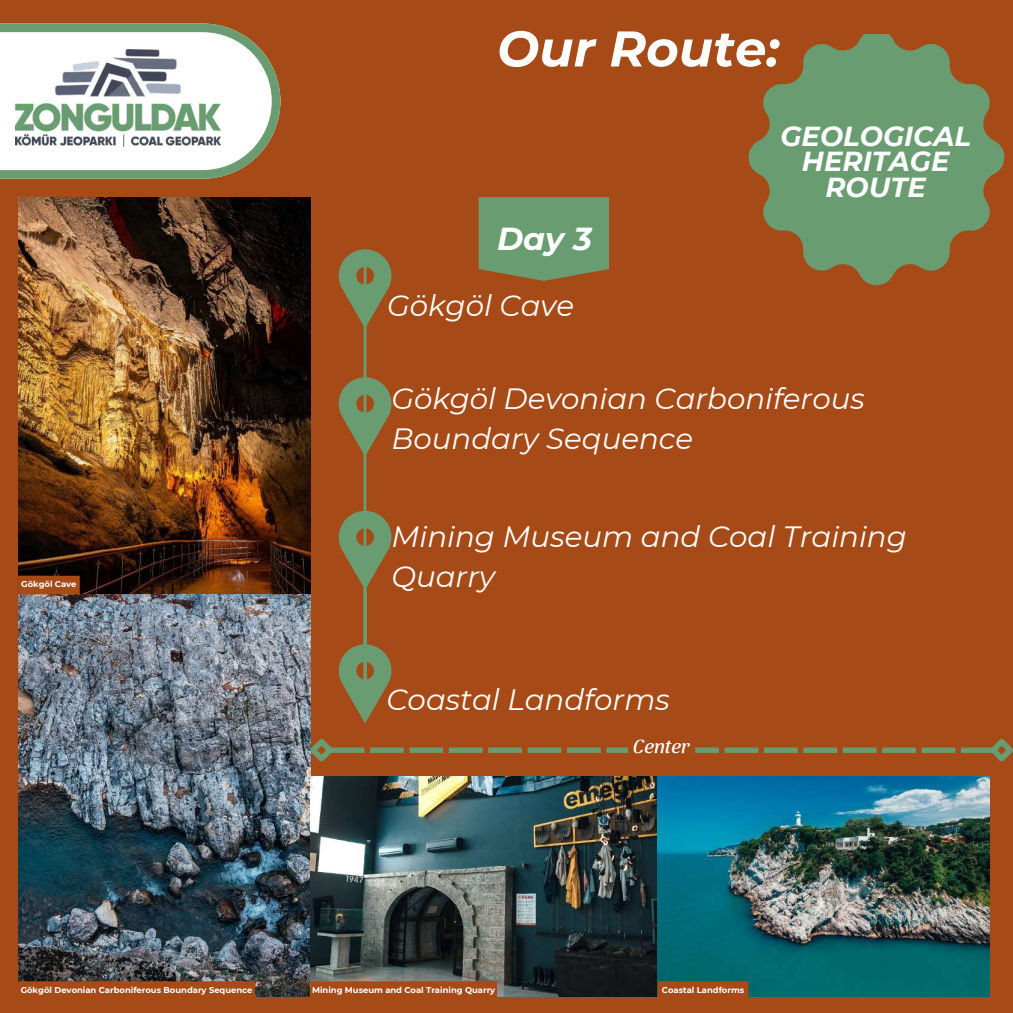
<style>
.page{position:relative;width:1013px;height:1013px;background:#fff}
.page>*{position:absolute;margin:0;border:0;box-sizing:border-box;transform-origin:0 0}
.t1{font:italic 700 50px "Montserrat";color:#fff}
.t2{font:italic 700 31.75px "Montserrat";color:#fff}
.t3{font:italic 29.25px/40.2px "Montserrat";color:#fefefe}
.t4{font:italic 700 27.5px/25.2px "Montserrat";color:#fefefe;text-align:center}
.t5{font:18.75px "CA Generated";color:#fefefe}
.t6{font:700 8.38px "Montserrat";color:#fff}
</style>
<div class="page">
<div style="left:0;top:0;width:1012px;height:1012px;background:#a64a17"></div>
<svg style="left:478px;top:197px;width:131px;height:84px;background:#6e956a"></svg>
<svg style="left:748px;top:34px;width:256px;height:251px;fill:#6a9c72"></svg>
<img style="left:18px;top:197px;width:293px;height:799px">
<img style="left:310px;top:776px;width:347px;height:220px">
<svg style="left:310px;top:739px;width:702px;height:22px"></svg>
<svg style="left:0;top:23px;width:281px;height:156px;background:#d2d3c4"></svg>
<img style="left:16px;top:50px;width:204px;height:96px">
<svg style="left:339px;top:249px;width:52px;height:474px"></svg>
<img style="left:657px;top:776px;width:332px;height:220px">
<div style="left:18px;top:575px;width:62px;height:19px;background:#a64a17"></div>
<div style="left:16px;top:981px;width:239px;height:19px;background:#a64a17"></div>
<div style="left:310px;top:981px;width:187px;height:19px;background:#a64a17"></div>
<div style="left:657px;top:981px;width:91px;height:19px;background:#a64a17"></div>
<h1 class="t1" style="left:497px;top:18px;width:284px">Our Route:</h1>
<p class="t2" style="left:497px;top:219px;width:96px">Day 3</p>
<p class="t3" style="left:387px;top:285px;width:188px">Gökgöl Cave</p>
<p class="t4" style="left:780px;top:124px;width:192px">GEOLOGICAL<br>HERITAGE<br>ROUTE</p>
<p class="t6" style="left:21px;top:579px;width:57px">Gökgöl Cave</p>
<p class="t3" style="left:391px;top:378px;width:475px">Gökgöl Devonian Carboniferous<br>Boundary Sequence</p>
<p class="t3" style="left:391px;top:516px;width:517px">Mining Museum and Coal Training<br>Quarry</p>
<p class="t3" style="left:386px;top:679px;width:285px">Coastal Landforms</p>
<p class="t5" style="left:633px;top:736px;width:58px">Center</p>
<p class="t6" style="left:21px;top:984px;width:233px">Gökgöl Devonian Carboniferous Boundary Sequence</p>
<p class="t6" style="left:312px;top:984px;width:185px">Mining Museum and Coal Training Quarry</p>
<p class="t6" style="left:662px;top:984px;width:84px">Coastal Landforms</p>
</div>
